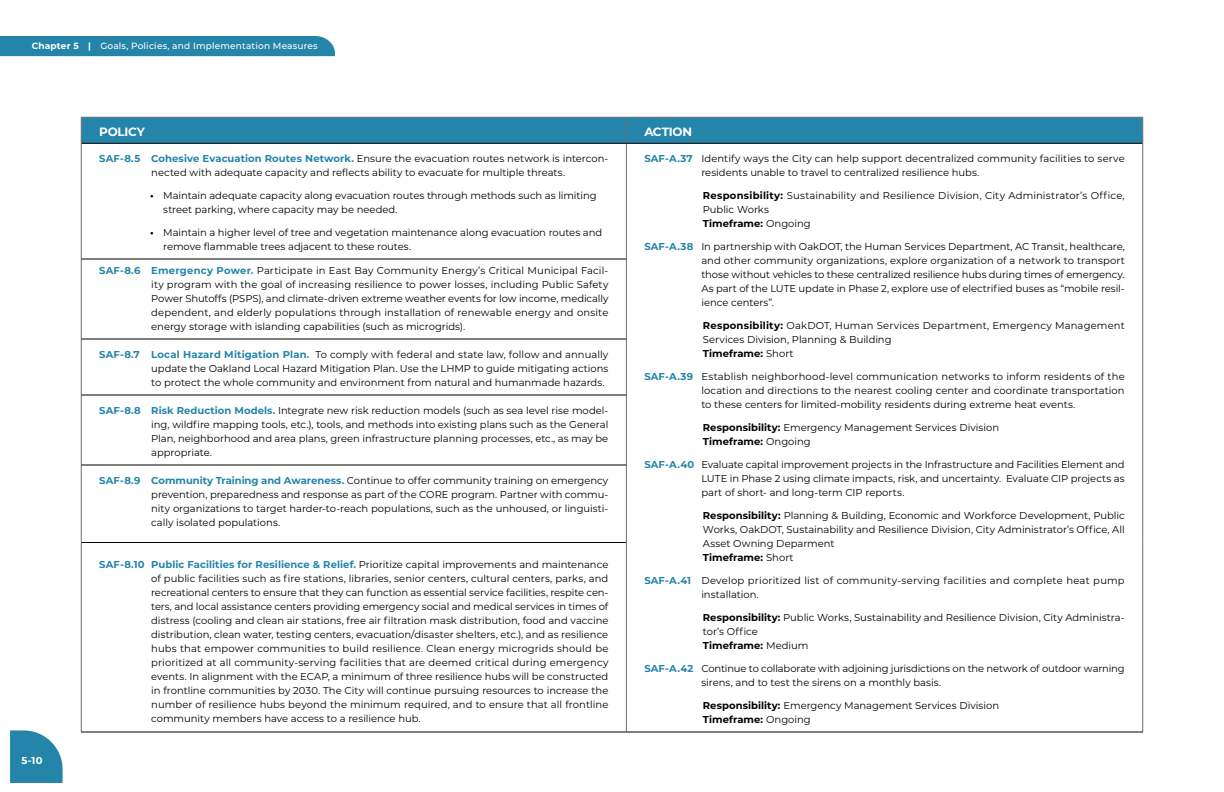
<style>
.page{position:relative;width:1224px;height:792px;background:#fff}
.page>*{position:absolute;margin:0;border:0;box-sizing:border-box;transform-origin:0 0}
.t1{font:700 12px "Montserrat";letter-spacing:-.02em;color:#fff}
.t2{font:10px/14px "Montserrat";color:#000}
.t3{font:10px/14px "Montserrat";letter-spacing:.02em;color:#000}
.t4{font:700 10px "Montserrat";color:#fff}
.t5{font:500 9px "Montserrat";letter-spacing:.02em;color:#fff}
.s1{font-weight:700}
.s2{font-weight:700;color:#2484aa}
</style>
<div class="page">
<div style="left:0;top:36px;width:335px;height:20px;background:#2484aa"></div>
<svg style="left:10px;top:730px;width:53px;height:53px;background:#4194b5"></svg>
<div style="left:81px;top:118px;width:1062px;height:25px;background:#2484aa"></div>
<hr style="left:81px;top:143px;width:1px;height:116px;background:#6d6e71">
<hr style="left:626px;top:144px;width:1px;height:115px;background:#6d6e71">
<hr style="left:1142px;top:143px;width:1px;height:116px;background:#6d6e71">
<hr style="left:81px;top:259px;width:1px;height:80px;background:#6d6e71">
<hr style="left:626px;top:259px;width:1px;height:80px;background:#6d6e71">
<hr style="left:1142px;top:259px;width:1px;height:80px;background:#6d6e71">
<hr style="left:81px;top:339px;width:1px;height:56px;background:#6d6e71">
<hr style="left:626px;top:339px;width:1px;height:56px;background:#6d6e71">
<hr style="left:1142px;top:339px;width:1px;height:56px;background:#6d6e71">
<hr style="left:81px;top:395px;width:1px;height:70px;background:#6d6e71">
<hr style="left:626px;top:395px;width:1px;height:70px;background:#6d6e71">
<hr style="left:1142px;top:395px;width:1px;height:70px;background:#6d6e71">
<hr style="left:81px;top:465px;width:1px;height:77px;background:#6d6e71">
<hr style="left:626px;top:465px;width:1px;height:77px;background:#6d6e71">
<hr style="left:1142px;top:465px;width:1px;height:77px;background:#6d6e71">
<hr style="left:81px;top:542px;width:1px;height:190px;background:#6d6e71">
<hr style="left:626px;top:542px;width:1px;height:190px;background:#6d6e71">
<hr style="left:1142px;top:542px;width:1px;height:190px;background:#6d6e71">
<hr style="left:81px;top:117px;width:545px;height:1px;background:#6d6e71">
<hr style="left:626px;top:117px;width:517px;height:1px;background:#6d6e71">
<hr style="left:82px;top:143px;width:544px;height:1px;background:#000">
<hr style="left:626px;top:143px;width:516px;height:1px;background:#000">
<hr style="left:82px;top:259px;width:544px;height:1px;background:#000">
<hr style="left:82px;top:339px;width:544px;height:1px;background:#000">
<hr style="left:82px;top:395px;width:544px;height:1px;background:#000">
<hr style="left:82px;top:465px;width:544px;height:1px;background:#000">
<hr style="left:82px;top:542px;width:544px;height:1px;background:#000">
<hr style="left:81px;top:732px;width:545px;height:1px;background:#000">
<hr style="left:626px;top:732px;width:517px;height:1px;background:#000">
<p class="t5" style="left:32px;top:39px;width:288px"><span class="s1">Chapter 5 |</span> Goals, Policies, and Implementation Measures</p>
<p class="t4" style="left:22px;top:753px;width:22px">5-10</p>
<p class="t1" style="left:99px;top:123px;width:47px">POLICY</p>
<p class="t1" style="left:644px;top:123px;width:49px">ACTION</p>
<p class="t2" style="left:151px;top:151px;width:459px;text-indent:-52px"><span class="s2">SAF-8.5 Cohesive Evacuation Routes Network.</span> Ensure the evacuation routes network is intercon&shy;nected with adequate capacity and reflects ability to evacuate for multiple threats.</p>
<p class="t2" style="left:163px;top:188px;width:435px;text-indent:-13px"><span class="s1">•</span> Maintain adequate capacity along evacuation routes through methods such as limiting street parking, where capacity may be needed.</p>
<p class="t2" style="left:163px;top:225px;width:440px;text-indent:-13px"><span class="s1">•</span> Maintain a higher level of tree and vegetation maintenance along evacuation routes and remove flammable trees adjacent to these routes.</p>
<p class="t2" style="left:701px;top:151px;width:425px;text-indent:-57px"><span class="s2">SAF-A.37</span> Identify ways the City can help support decentralized community facilities to serve residents unable to travel to centralized resilience hubs.</p>
<p class="t2" style="left:703px;top:188px;width:423px"><span class="s1">Responsibility:</span> Sustainability and Resilience Division, City Administrator’s Office,<br>Public Works<br><span class="s1">Timeframe:</span> Ongoing</p>
<p class="t2" style="left:701px;top:239px;width:425px;text-align:justify;text-indent:-57px"><span class="s2">SAF-A.38</span> In partnership with OakDOT, the Human Services Department, AC Transit, healthcare, and other community organizations, explore organization of a network to transport those without vehicles to these centralized resilience hubs during times of emergency.<br>As part of the LUTE update in Phase 2, explore use of electrified buses as “mobile resil&shy;ience centers”.</p>
<p class="t2" style="left:703px;top:318px;width:423px"><span class="s1">Responsibility:</span> OakDOT, Human Services Department, Emergency Management<br>Services Division, Planning &amp; Building<br><span class="s1">Timeframe:</span> Short</p>
<p class="t2" style="left:701px;top:369px;width:425px;text-align:justify;text-indent:-57px"><span class="s2">SAF-A.39</span> Establish neighborhood‐level communication networks to inform residents of the location and directions to the nearest cooling center and coordinate transportation to these centers for limited‐mobility residents during extreme heat events.</p>
<p class="t2" style="left:703px;top:420px;width:298px"><span class="s1">Responsibility:</span> Emergency Management Services Division<br><span class="s1">Timeframe:</span> Ongoing</p>
<p class="t2" style="left:701px;top:457px;width:425px;text-align:justify;text-indent:-57px"><span class="s2">SAF-A.40</span> Evaluate capital improvement projects in the Infrastructure and Facilities Element and LUTE in Phase 2 using climate impacts, risk, and uncertainty. Evaluate CIP projects as part of short- and long-term CIP reports.</p>
<p class="t2" style="left:703px;top:508px;width:423px"><span class="s1">Responsibility:</span> Planning &amp; Building, Economic and Workforce Development, Public Works, OakDOT, Sustainability and Resilience Division, City Administrator’s Office, All Asset Owning Deparment<br><span class="s1">Timeframe:</span> Short</p>
<p class="t3" style="left:701px;top:573px;width:425px;text-indent:-57px"><span class="s2">SAF-A.41</span> Develop prioritized list of community-serving facilities and complete heat pump installation.</p>
<p class="t2" style="left:703px;top:610px;width:423px"><span class="s1">Responsibility:</span> Public Works, Sustainability and Resilience Division, City Administra&shy;tor’s Office<br><span class="s1">Timeframe:</span> Medium</p>
<p class="t2" style="left:701px;top:661px;width:425px;text-indent:-57px"><span class="s2">SAF-A.42</span> Continue to collaborate with adjoining jurisdictions on the network of outdoor warning sirens, and to test the sirens on a monthly basis.</p>
<p class="t2" style="left:703px;top:698px;width:298px"><span class="s1">Responsibility:</span> Emergency Management Services Division<br><span class="s1">Timeframe:</span> Ongoing</p>
<p class="t2" style="left:151px;top:263px;width:459px;text-align:justify;text-indent:-52px"><span class="s2">SAF-8.6 Emergency Power.</span> Participate in East Bay Community Energy’s Critical Municipal Facil&shy;ity program with the goal of increasing resilience to power losses, including Public Safety Power Shutoffs (PSPS), and climate-driven extreme weather events for low income, medically dependent, and elderly populations through installation of renewable energy and onsite energy storage with islanding capabilities (such as microgrids).</p>
<p class="t2" style="left:151px;top:347px;width:459px;text-align:justify;text-indent:-52px"><span class="s2">SAF-8.7 Local Hazard Mitigation Plan.</span> To comply with federal and state law, follow and annually update the Oakland Local Hazard Mitigation Plan. Use the LHMP to guide mitigating actions to protect the whole community and environment from natural and humanmade hazards.</p>
<p class="t2" style="left:151px;top:403px;width:459px;text-align:justify;text-indent:-52px"><span class="s2">SAF-8.8 Risk Reduction Models.</span> Integrate new risk reduction models (such as sea level rise model&shy;ing, wildfire mapping tools, etc.), tools, and methods into existing plans such as the General Plan, neighborhood and area plans, green infrastructure planning processes, etc., as may be appropriate.</p>
<p class="t2" style="left:151px;top:473px;width:459px;text-align:justify;text-indent:-52px"><span class="s2">SAF-8.9 Community Training and Awareness.</span> Continue to offer community training on emergency prevention, preparedness and response as part of the CORE program. Partner with commu&shy;nity organizations to target harder-to-reach populations, such as the unhoused, or linguisti&shy;cally isolated populations.</p>
<p class="t2" style="left:151px;top:557px;width:459px;text-align:justify;text-indent:-52px"><span class="s2">SAF-8.10 Public Facilities for Resilience &amp; Relief.</span> Prioritize capital improvements and maintenance of public facilities such as fire stations, libraries, senior centers, cultural centers, parks, and recreational centers to ensure that they can function as essential service facilities, respite cen&shy;ters, and local assistance centers providing emergency social and medical services in times of distress (cooling and clean air stations, free air filtration mask distribution, food and vaccine distribution, clean water, testing centers, evacuation/disaster shelters, etc.), and as resilience hubs that empower communities to build resilience. Clean energy microgrids should be prioritized at all community-serving facilities that are deemed critical during emergency events. In alignment with the ECAP, a minimum of three resilience hubs will be constructed in frontline communities by 2030. The City will continue pursuing resources to increase the number of resilience hubs beyond the minimum required, and to ensure that all frontline community members have access to a resilience hub.</p>
</div>
